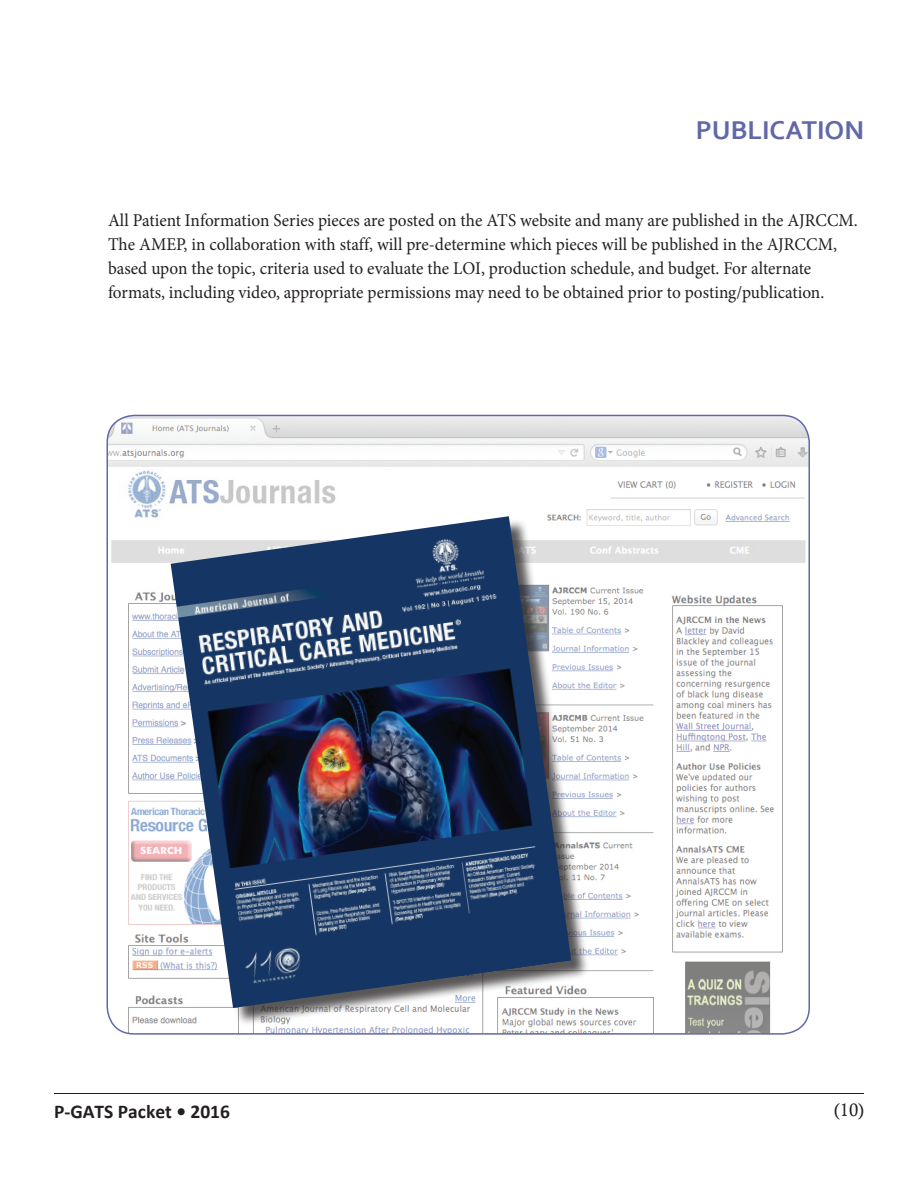
<style>
.page{position:relative;width:918px;height:1188px;background:#fff}
.page>*{position:absolute;margin:0;border:0;box-sizing:border-box;transform-origin:0 0}
.t1{font:700 27px "Corbel";color:#6168a7}
.t2{font:700 19.5px "Calibri";color:#231f20}
.t3{font:18px/24px "Minion Pro";color:#231f20;scale:.96 1}
.t4{font:18px "Calisto";color:#231f20}
</style>
<div class="page">
<hr style="left:54px;top:1093px;width:810px;height:1px;background:#231f20">
<img style="left:108px;top:415px;width:701px;height:618px">
<div style="left:173px;top:519px;width:417px;height:507px;background:#231f20;opacity:.75"></div>
<img style="left:171px;top:516px;width:400px;height:492px">
<h1 class="t1" style="left:696px;top:114px;width:170px">PUBLICATION</h1>
<p class="t3" style="left:108px;top:209px;width:783px">All Patient Information Series pieces are posted on the ATS website and many are published in the AJRCCM.<br>The AMEP, in collaboration with staff, will pre-determine which pieces will be published in the AJRCCM, based upon the topic, criteria used to evaluate the LOI, production schedule, and budget. For alternate formats, including video, appropriate permissions may need to be obtained prior to posting/publication.</p>
<p class="t2" style="left:54px;top:1099px;width:178px">P-GATS Packet • 2016</p>
<p class="t4" style="left:834px;top:1100px;width:31px">(10)</p>
</div>
